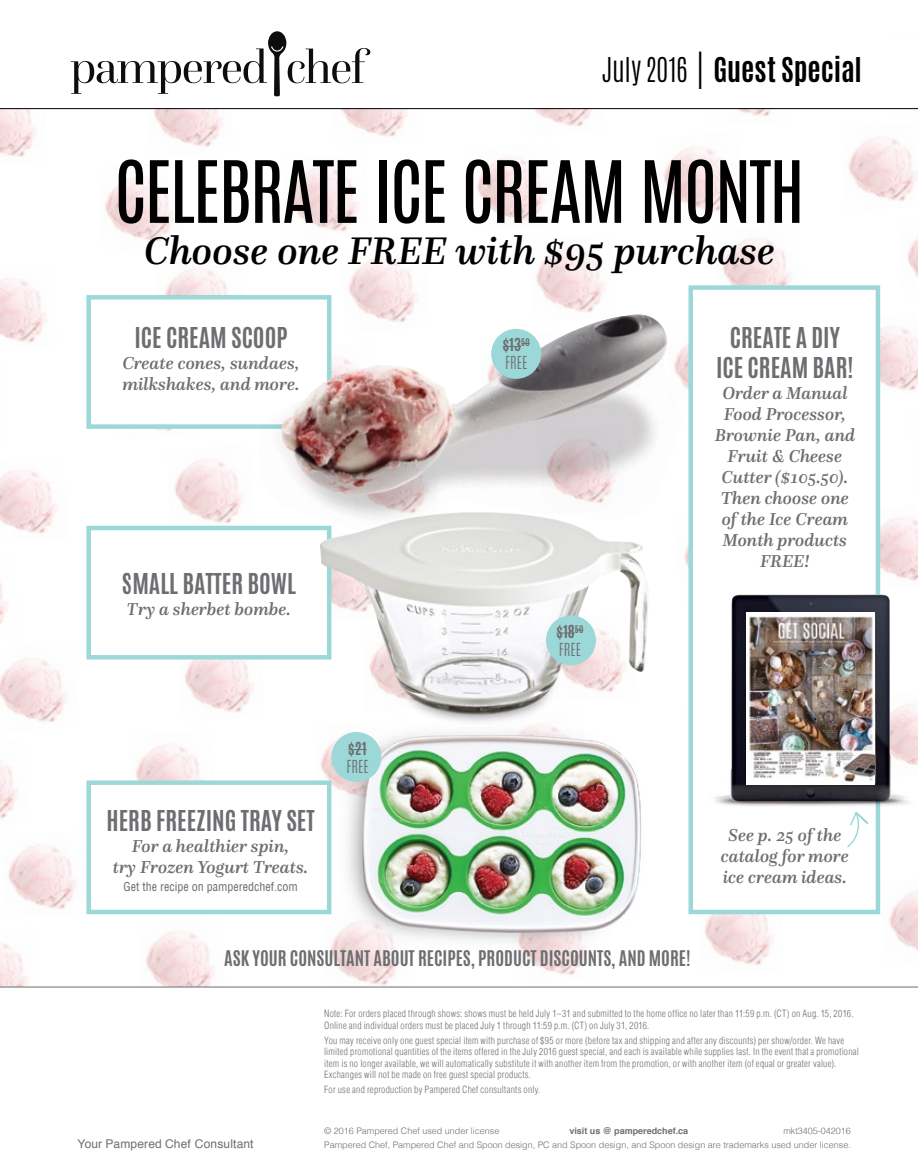
<style>
.page{position:relative;width:918px;height:1175px;background:#fff}
.page>*{position:absolute;margin:0;border:0;box-sizing:border-box;transform-origin:0 0}
.t1{font:72.9px "Antonio";letter-spacing:-.03em;color:#000}
.t2{font:italic 500 40.2px "Questa";color:#000}
.t3{font:700 28.5px "Antonio";letter-spacing:-.005em;color:#000}
.t4{font:700 24px/30px "Antonio";color:#6d6e71;text-align:center}
.t5{font:italic 500 18px/21px "Questa";color:#6d6e71;text-align:center}
.t6{font:700 18px "Antonio";color:#6d6e71}
.t7{font:300 15px/18px "Antonio";color:#6d6e71}
.t8{font:700 15px "Antonio";color:#6d6e71}
.t9{font:condensed 12px "Helvetica Com";color:#6d6e71}
.t10{font:12px "Helvetica";letter-spacing:.01em;color:#6d6e71}
.t11{font:300 condensed 9.75px/11.2px "Helvetica Com";letter-spacing:.025em;color:#6d6e71}
.t12{font:300 9px "Helvetica";color:#6d6e71}
.t13{font:700 9px "Helvetica";color:#6d6e71}
.s1{font-weight:300}
.s2{font-weight:300;font-size:42.75px}
.s3{font-weight:700}
</style>
<div class="page">
<img style="left:0;top:109px;width:48px;height:48px">
<img style="left:518px;top:109px;width:88px;height:18px">
<img style="left:331px;top:109px;width:88px;height:28px">
<img style="left:146px;top:109px;width:88px;height:38px">
<img style="left:705px;top:109px;width:88px;height:8px">
<img style="left:0;top:278px;width:46px;height:65px">
<img style="left:536px;top:248px;width:69px;height:65px">
<img style="left:349px;top:258px;width:68px;height:56px">
<img style="left:907px;top:238px;width:11px;height:40px">
<img style="left:164px;top:268px;width:63px;height:27px">
<img style="left:723px;top:238px;width:68px;height:47px">
<img style="left:0;top:469px;width:57px;height:65px">
<img style="left:166px;top:459px;width:89px;height:67px">
<img style="left:0;top:658px;width:67px;height:65px">
<img style="left:177px;top:659px;width:88px;height:54px">
<img style="left:8px;top:845px;width:81px;height:70px">
<img style="left:477px;top:157px;width:69px;height:65px">
<img style="left:290px;top:167px;width:68px;height:65px">
<img style="left:848px;top:137px;width:69px;height:64px">
<img style="left:105px;top:177px;width:69px;height:65px">
<img style="left:664px;top:147px;width:68px;height:65px">
<img style="left:880px;top:313px;width:38px;height:87px">
<img style="left:683px;top:344px;width:5px;height:45px">
<img style="left:0;top:583px;width:8px;height:41px">
<img style="left:880px;top:504px;width:38px;height:87px">
<img style="left:684px;top:546px;width:4px;height:20px">
<img style="left:0;top:761px;width:18px;height:58px">
<img style="left:136px;top:744px;width:68px;height:36px">
<img style="left:0;top:944px;width:28px;height:42px">
<img style="left:889px;top:891px;width:29px;height:59px">
<img style="left:146px;top:931px;width:68px;height:55px">
<img style="left:696px;top:914px;width:89px;height:51px">
<div style="left:86px;top:295px;width:245px;height:134px;background:#fff;border:4px solid #9dd8d8"></div>
<div style="left:688px;top:285px;width:192px;height:629px;background:#fff;border:4px solid #9dd8d8"></div>
<div style="left:86px;top:526px;width:245px;height:133px;background:#fff;border:4px solid #9dd8d8"></div>
<div style="left:86px;top:780px;width:245px;height:134px;background:#fff;border:4px solid #9dd8d8"></div>
<img style="left:285px;top:732px;width:356px;height:252px">
<svg style="left:71px;top:31px;width:299px;height:65px"></svg>
<hr style="left:0;top:108px;width:918px;height:1px;background:#000">
<hr style="left:0;top:986px;width:918px;height:1px;background:#6d6e71">
<img style="left:255px;top:348px;width:428px;height:183px">
<img style="left:282px;top:314px;width:385px;height:181px">
<svg style="left:847px;top:812px;width:22px;height:35px"></svg>
<img style="left:320px;top:512px;width:329px;height:202px">
<div style="left:491px;top:329px;width:50px;height:50px;background:#9dd8d8;border-radius:50%"></div>
<svg style="left:503px;top:343px;width:27px;height:4px"></svg>
<div style="left:546px;top:615px;width:50px;height:50px;background:#9dd8d8;border-radius:50%"></div>
<svg style="left:556px;top:630px;width:27px;height:3px"></svg>
<div style="left:331px;top:732px;width:50px;height:50px;background:#9dd8d8;border-radius:50%"></div>
<svg style="left:348px;top:749px;width:19px;height:1px"></svg>
<img style="left:714px;top:704px;width:204px;height:105px">
<img style="left:731px;top:594px;width:159px;height:206px">
<div style="left:746px;top:612px;width:128px;height:173px;background:#fff"></div>
<img style="left:747px;top:616px;width:127px;height:167px">
<h3 class="t3" style="left:601px;top:48px;width:262px"><span class="s1">July 2016</span> <span class="s2">|</span> Guest Special</h3>
<h1 class="t1" style="left:114px;top:138px;width:692px">CELEBRATE ICE CREAM MONTH</h1>
<h2 class="t2" style="left:144px;top:225px;width:633px">Choose one FREE with $95 purchase</h2>
<h3 class="t4" style="left:135px;top:323px;width:154px">ICE CREAM SCOOP</h3>
<h3 class="t5" style="left:122px;top:352px;width:179px;text-align:left">Create cones, sundaes, milkshakes, and more.</h3>
<h3 class="t4" style="left:122px;top:569px;width:176px">SMALL BATTER BOWL</h3>
<h3 class="t5" style="left:127px;top:598px;width:166px">Try a sherbet bombe.</h3>
<h3 class="t7" style="left:503px;top:336px;width:28px"><span class="s3">$13</span><sup>50<br></sup>FREE</h3>
<h3 class="t7" style="left:556px;top:622px;width:28px"><span class="s3">$18</span><sup>50<br></sup>FREE</h3>
<h3 class="t4" style="left:716px;top:323px;width:139px">CREATE A DIY<br>ICE CREAM BAR!</h3>
<h3 class="t5" style="left:715px;top:382px;width:142px">Order a Manual<br>Food Processor,<br>Brownie Pan, and<br>Fruit &amp; Cheese<br>Cutter ($105.50).<br>Then choose one of the Ice Cream<br>Month products<br>FREE!</h3>
<h3 class="t4" style="left:107px;top:805px;width:210px">HERB FREEZING TRAY SET</h3>
<h3 class="t5" style="left:113px;top:835px;width:197px">For a healthier spin,<br>try Frozen Yogurt Treats.</h3>
<p class="t9" style="left:124px;top:878px;width:176px">Get the recipe on pamperedchef.com</p>
<h3 class="t8" style="left:348px;top:737px;width:20px">$21</h3>
<h3 class="t7" style="left:347px;top:757px;width:24px">FREE</h3>
<h3 class="t6" style="left:224px;top:944px;width:468px">ASK YOUR CONSULTANT ABOUT RECIPES, PRODUCT DISCOUNTS, AND MORE!</h3>
<h3 class="t5" style="left:721px;top:824px;width:130px">See p. 25 of the catalog for more ice cream ideas.</h3>
<p class="t11" style="left:324px;top:1008px;width:531px">Note: For orders placed through shows: shows must be held July 1–31 and submitted to the home office no later than 11:59 p.m. (CT) on Aug. 15, 2016.<br>Online and individual orders must be placed July 1 through 11:59 p.m. (CT) on July 31, 2016.</p>
<p class="t11" style="left:324px;top:1034px;width:536px">You may receive only one guest special item with purchase of $95 or more (before tax and shipping and after any discounts) per show/order. We have limited promotional quantities of the items offered in the July 2016 guest special, and each is available while supplies last. In the event that a promotional item is no longer available, we will automatically substitute it with another item from the promotion, or with another item (of equal or greater value).<br>Exchanges will not be made on free guest special products.</p>
<p class="t11" style="left:324px;top:1084px;width:218px">For use and reproduction by Pampered Chef consultants only.</p>
<p class="t12" style="left:324px;top:1123px;width:177px">© 2016 Pampered Chef used under license</p>
<p class="t13" style="left:569px;top:1123px;width:120px">visit us @ pamperedchef.ca</p>
<p class="t12" style="left:783px;top:1123px;width:69px">mkt3405-042016</p>
<p class="t10" style="left:77px;top:1134px;width:178px">Your Pampered Chef Consultant</p>
<p class="t12" style="left:324px;top:1137px;width:528px">Pampered Chef, Pampered Chef and Spoon design, PC and Spoon design, and Spoon design are trademarks used under license.</p>
</div>
